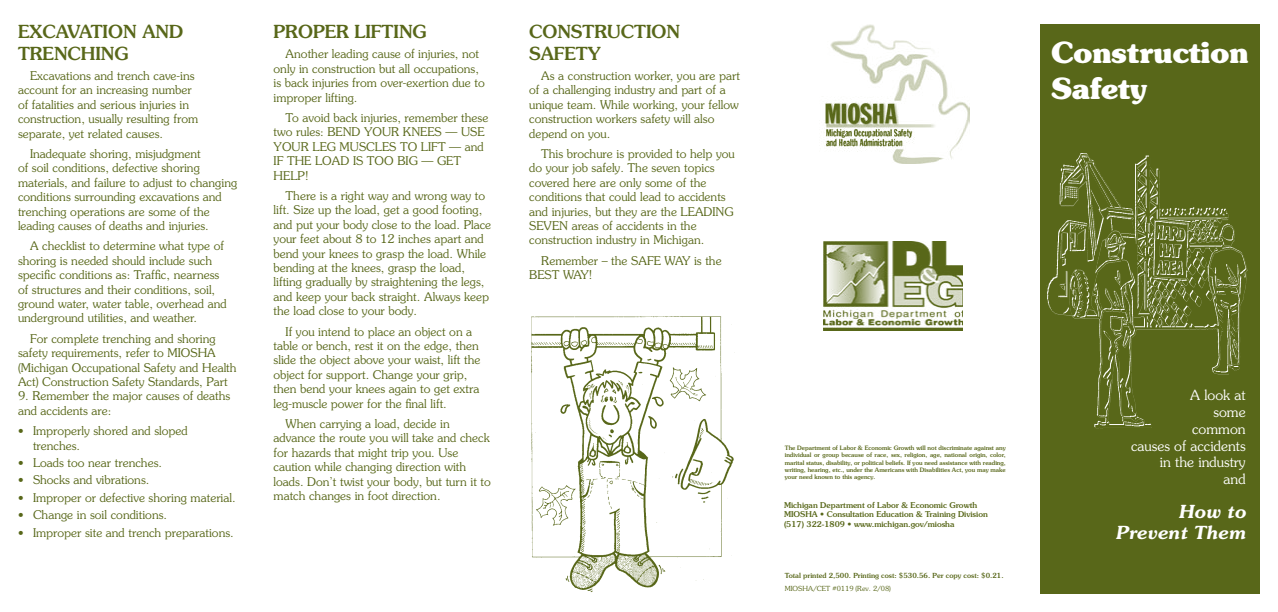
<style>
.page{position:relative;width:1278px;height:612px;background:#fff}
.page>*{position:absolute;margin:0;border:0;box-sizing:border-box;transform-origin:0 0}
.t1{font:700 29px/36px "Souvenir";color:#fff}
.t2{font:500 18px/21.6px "Souvenir";color:#586719}
.t3{font:italic 600 18px/21.6px "Souvenir";color:#fff;text-align:right}
.t4{font:300 14px/16.8px "Souvenir";color:#fff;text-align:right}
.t5{font:300 12px/14.4px "Souvenir";color:#586719}
.t6{font:500 8px/9.6px "Souvenir";color:#586719}
.t7{font:500 7px "Souvenir";color:#586719}
.t8{font:300 7px "Souvenir";color:#586719}
.t9{font:500 6px/7.2px "Souvenir";color:#586719;text-align:justify}
</style>
<div class="page">
<img style="left:531px;top:316px;width:204px;height:276px">
<img style="left:823px;top:242px;width:140px;height:89px">
<div style="left:1040px;top:24px;width:220px;height:570px;background:#586719"></div>
<img style="left:1046px;top:153px;width:202px;height:282px">
<img style="left:825px;top:24px;width:144px;height:139px">
<h2 class="t2" style="left:18px;top:21px;width:167px">EXCAVATION AND<br>TRENCHING</h2>
<p class="t5" style="left:18px;top:69px;width:182px;text-indent:12px">Excavations and trench cave-ins account for an increasing number of fatalities and serious injuries in construction, usually resulting from separate, yet related causes.</p>
<p class="t5" style="left:18px;top:147px;width:221px;text-indent:12px">Inadequate shoring, misjudgment<br>of soil conditions, defective shoring materials, and failure to adjust to changing conditions surrounding excavations and trenching operations are some of the leading causes of deaths and injuries.</p>
<p class="t5" style="left:18px;top:239px;width:210px;text-indent:12px">A checklist to determine what type of shoring is needed should include such specific conditions as: Traffic, nearness of structures and their conditions, soil, ground water, water table, overhead and underground utilities, and weather.</p>
<p class="t5" style="left:18px;top:331px;width:220px;text-indent:12px">For complete trenching and shoring safety requirements, refer to MIOSHA (Michigan Occupational Safety and Health Act) Construction Safety Standards, Part</p>
<p class="t5" style="left:18px;top:389px;width:214px">9. Remember the major causes of deaths and accidents are:</p>
<p class="t5" style="left:33px;top:424px;width:156px;text-indent:-15px">• Improperly shored and sloped trenches.</p>
<p class="t5" style="left:18px;top:456px;width:146px">• Loads too near trenches.</p>
<p class="t5" style="left:18px;top:473px;width:133px">• Shocks and vibrations.</p>
<p class="t5" style="left:18px;top:490px;width:219px">• Improper or defective shoring material.</p>
<p class="t5" style="left:18px;top:508px;width:151px">• Change in soil conditions.</p>
<p class="t5" style="left:18px;top:525px;width:217px">• Improper site and trench preparations.</p>
<h2 class="t2" style="left:274px;top:21px;width:154px">PROPER LIFTING</h2>
<p class="t5" style="left:274px;top:47px;width:213px;text-indent:12px">Another leading cause of injuries, not only in construction but all occupations, is back injuries from over-exertion due to improper lifting.</p>
<p class="t5" style="left:274px;top:111px;width:216px;text-indent:12px">To avoid back injuries, remember these two rules: BEND YOUR KNEES — USE<br>YOUR LEG MUSCLES TO LIFT — and<br>IF THE LOAD IS TOO BIG — GET<br>HELP!</p>
<p class="t5" style="left:274px;top:189px;width:219px;text-indent:12px">There is a right way and wrong way to lift. Size up the load, get a good footing, and put your body close to the load. Place your feet about 8 to 12 inches apart and bend your knees to grasp the load. While bending at the knees, grasp the load, lifting gradually by straightening the legs, and keep your back straight. Always keep the load close to your body.</p>
<p class="t5" style="left:274px;top:324px;width:208px;text-indent:12px">If you intend to place an object on a table or bench, rest it on the edge, then slide the object above your waist, lift the object for support. Change your grip, then bend your knees again to get extra leg-muscle power for the final lift.</p>
<p class="t5" style="left:274px;top:417px;width:219px;text-indent:12px">When carrying a load, decide in advance the route you will take and check for hazards that might trip you. Use caution while changing direction with loads. Don’t twist your body, but turn it to match changes in foot direction.</p>
<h2 class="t2" style="left:529px;top:21px;width:152px">CONSTRUCTION<br>SAFETY</h2>
<p class="t5" style="left:529px;top:69px;width:212px;text-indent:12px">As a construction worker, you are part of a challenging industry and part of a unique team. While working, your fellow construction workers safety will also depend on you.</p>
<p class="t5" style="left:529px;top:147px;width:207px;text-indent:12px">This brochure is provided to help you do your job safely. The seven topics covered here are only some of the conditions that could lead to accidents and injuries, but they are the LEADING SEVEN areas of accidents in the construction industry in Michigan.</p>
<p class="t5" style="left:529px;top:253px;width:194px;text-indent:12px">Remember – the SAFE WAY is the<br>BEST WAY!</p>
<p class="t9" style="left:785px;top:444px;width:222px">The Department of Labor &amp; Economic Growth will not discriminate against any individual or group because of race, sex, religion, age, national origin, color, marital status, disability, or political beliefs. If you need assistance with reading, writing, hearing, etc., under the Americans with Disabilities Act, you may make your need known to this agency.</p>
<p class="t6" style="left:784px;top:500px;width:205px">Michigan Department of Labor &amp; Economic Growth<br>MIOSHA • Consultation Education &amp; Training Division (517) 322-1809 • www.michigan.gov/miosha</p>
<p class="t7" style="left:785px;top:571px;width:220px">Total printed 2,500. Printing cost: $530.56. Per copy cost: $0.21.</p>
<p class="t8" style="left:785px;top:584px;width:108px">MIOSHA/CET #0119 (Rev. 2/08)</p>
<h1 class="t1" style="left:1051px;top:34px;width:199px">Construction<br>Safety</h1>
<p class="t4" style="left:1131px;top:387px;width:116px">A look at<br>some<br>common<br>causes of accidents in the industry<br>and</p>
<h2 class="t3" style="left:1115px;top:501px;width:132px">How to<br>Prevent Them</h2>
</div>
